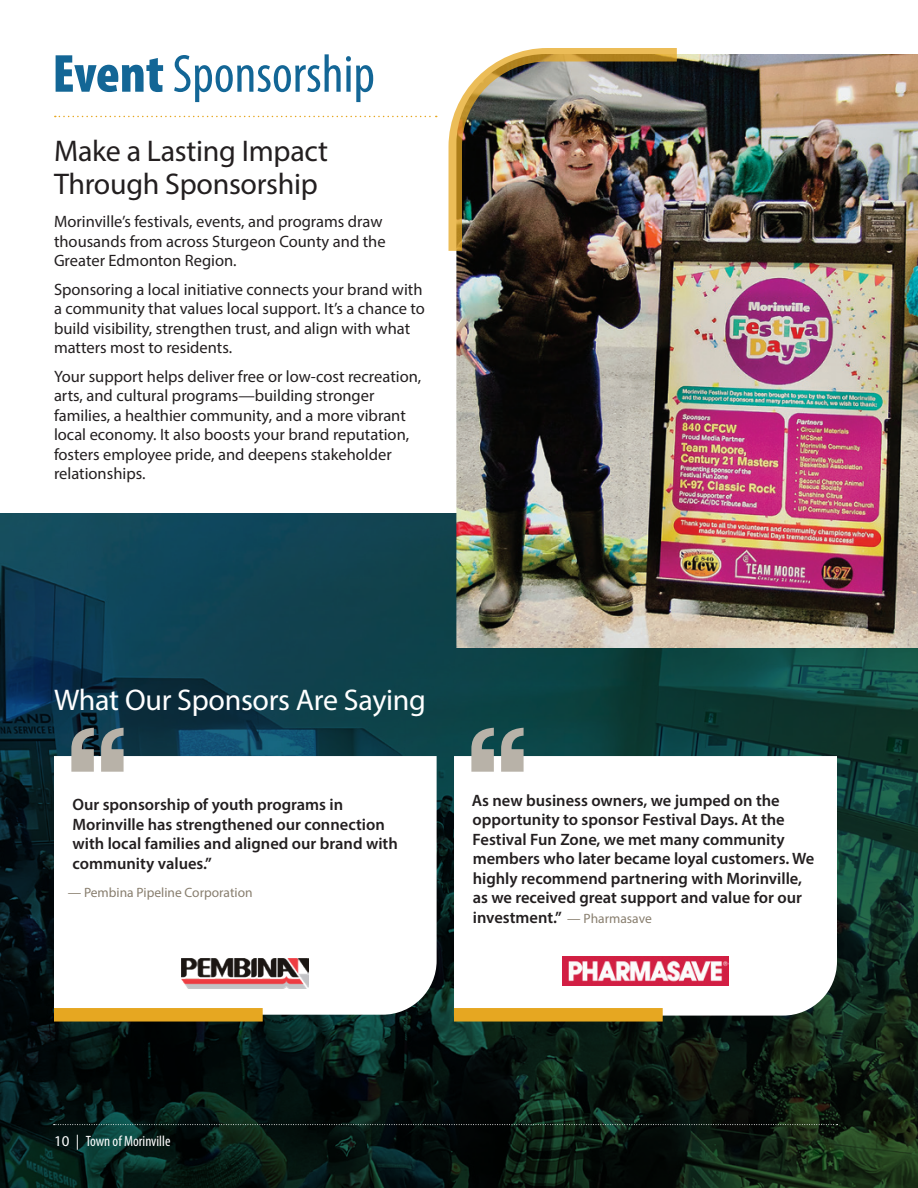
<style>
.page{position:relative;width:918px;height:1188px;background:#fff}
.page>*{position:absolute;margin:0;border:0;box-sizing:border-box;transform-origin:0 0}
.t1{font:condensed 54px "Myriad Pro";color:#136696}
.t2{font:30px/33px "Myriad Pro";letter-spacing:-.01em;color:#231f20}
.t3{font:30px "Myriad Pro";letter-spacing:-.01em;color:#fff}
.t4{font:16.5px/19.5px "Myriad Pro";color:#231f20}
.t5{font:600 16.5px/19.5px "Myriad Pro";color:#231f20}
.t6{font:condensed 15px "Myriad Pro";color:#fff}
.t7{font:13.5px "Myriad Pro";color:#887e6e}
.s1{font-weight:900}
.s2{font-weight:400;font-size:13.5px;color:#887e6e}
.s3{font-stretch:normal}
</style>
<div class="page">
<img style="left:0;top:513px;width:918px;height:675px">
<svg style="left:54px;top:756px;width:383px;height:259px"></svg>
<svg style="left:71px;top:728px;width:53px;height:44px;background:#8b9290"></svg>
<img style="left:182px;top:958px;width:127px;height:31px">
<div style="left:54px;top:1008px;width:209px;height:14px;background:#e6a721"></div>
<svg style="left:454px;top:756px;width:383px;height:260px"></svg>
<svg style="left:471px;top:728px;width:53px;height:44px;background:#8a9792"></svg>
<img style="left:562px;top:957px;width:167px;height:29px">
<div style="left:454px;top:1008px;width:209px;height:14px;background:#e6a721"></div>
<svg style="left:55px;top:116px;width:382px;height:1px"></svg>
<img style="left:456px;top:54px;width:462px;height:594px">
<img style="left:448px;top:48px;width:230px;height:204px">
<svg style="left:54px;top:1124px;width:784px;height:1px"></svg>
<h1 class="t1" style="left:53px;top:41px;width:324px"><span class="s1">Event</span> Sponsorship</h1>
<h2 class="t2" style="left:54px;top:134px;width:276px">Make a Lasting Impact<br>Through Sponsorship</h2>
<p class="t4" style="left:54px;top:212px;width:333px">Morinville’s festivals, events, and programs draw thousands from across Sturgeon County and the<br>Greater Edmonton Region.</p>
<p class="t4" style="left:54px;top:279px;width:373px">Sponsoring a local initiative connects your brand with a community that values local support. It’s a chance to build visibility, strengthen trust, and align with what matters most to residents.</p>
<p class="t4" style="left:54px;top:366px;width:369px">Your support helps deliver free or low-cost recreation, arts, and cultural programs—building stronger families, a healthier community, and a more vibrant local economy. It also boosts your brand reputation, fosters employee pride, and deepens stakeholder relationships.</p>
<h2 class="t3" style="left:54px;top:681px;width:374px">What Our Sponsors Are Saying</h2>
<p class="t5" style="left:72px;top:795px;width:327px">Our sponsorship of youth programs in Morinville has strengthened our connection with local families and aligned our brand with community values.”</p>
<p class="t7" style="left:68px;top:885px;width:186px">— Pembina Pipeline Corporation</p>
<p class="t5" style="left:472px;top:790px;width:344px">As new business owners, we jumped on the opportunity to sponsor Festival Days. At the Festival Fun Zone, we met many community members who later became loyal customers. We highly recommend partnering with Morinville, as we received great support and value for our investment.” <span class="s2">— Pharmasave</span></p>
<p class="t6" style="left:54px;top:1132px;width:118px"><span class="s3">10 |</span> Town of Morinville</p>
</div>
